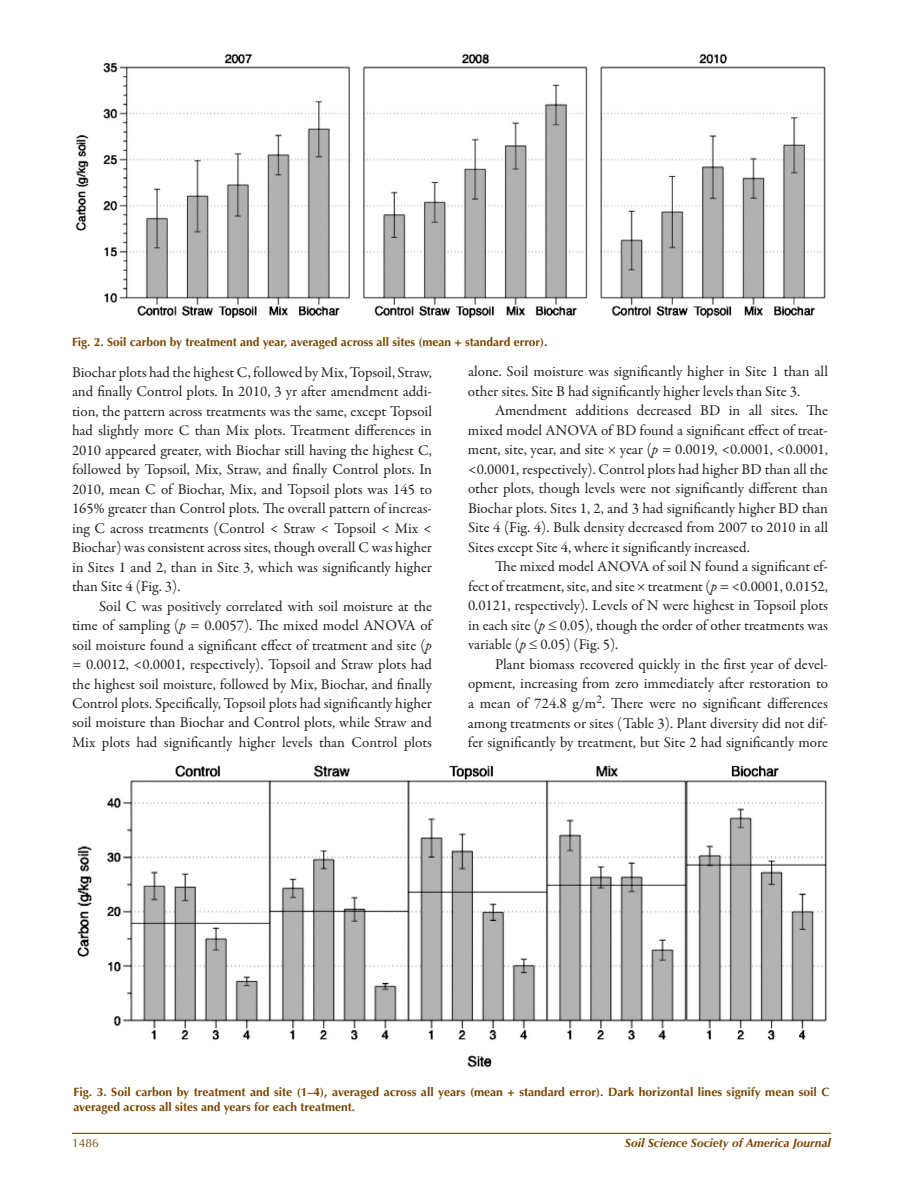
<style>
.page{position:relative;width:918px;height:1188px;background:#fff}
.page>*{position:absolute;margin:0;border:0;box-sizing:border-box;transform-origin:0 0}
.t1{font:15px/19.5px "Garamond Premr Pro";color:#231f20;text-align:justify}
.t2{font:700 12px/15px "Optima LT Std";color:#794500}
.t3{font:italic 700 12px "Optima LT Std";color:#794500}
.t4{font:12px "Optima LT Std";color:#794500}
.s1{font-style:italic}
</style>
<div class="page">
<hr style="left:72px;top:1133px;width:759px;height:1px;background:#794500">
<img style="left:75px;top:54px;width:751px;height:264px">
<img style="left:77px;top:765px;width:750px;height:303px">
<p class="t2" style="left:72px;top:335px;width:477px">Fig. 2. Soil carbon by treatment and year, averaged across all sites (mean + standard error).</p>
<p class="t1" style="left:72px;top:363px;width:362px">Biochar plots had the highest C, followed by Mix, Topsoil, Straw, and finally Control plots. In 2010, 3 yr after amendment addi&shy;tion, the pattern across treatments was the same, except Topsoil had slightly more C than Mix plots. Treatment differences in 2010 appeared greater, with Biochar still having the highest C, followed by Topsoil, Mix, Straw, and finally Control plots. In 2010, mean C of Biochar, Mix, and Topsoil plots was 145 to 165% greater than Control plots. The overall pattern of increas&shy;ing C across treatments (Control &lt; Straw &lt; Topsoil &lt; Mix &lt; Biochar) was consistent across sites, though overall C was higher in Sites 1 and 2, than in Site 3, which was significantly higher than Site 4 (Fig. 3).</p>
<p class="t1" style="left:72px;top:597px;width:362px;text-indent:27px">Soil C was positively correlated with soil moisture at the time of sampling (<span class="s1">p</span> = 0.0057). The mixed model ANOVA of soil moisture found a significant effect of treatment and site (<span class="s1">p </span>= 0.0012, &lt;0.0001, respectively). Topsoil and Straw plots had the highest soil moisture, followed by Mix, Biochar, and finally Control plots. Specifically, Topsoil plots had significantly higher soil moisture than Biochar and Control plots, while Straw and Mix plots had significantly higher levels than Control plots</p>
<p class="t1" style="left:468px;top:363px;width:362px">alone. Soil moisture was significantly higher in Site 1 than all other sites. Site B had significantly higher levels than Site 3.</p>
<p class="t1" style="left:468px;top:402px;width:362px;text-indent:27px">Amendment additions decreased BD in all sites. The mixed model ANOVA of BD found a significant effect of treat&shy;ment, site, year, and site year (<span class="s1">p</span> = 0.0019, &lt;0.0001, &lt;0.0001, &lt;0.0001, respectively). Control plots had higher BD than all the other plots, though levels were not significantly different than Biochar plots. Sites 1, 2, and 3 had significantly higher BD than Site 4 (Fig. 4). Bulk density decreased from 2007 to 2010 in all Sites except Site 4, where it significantly increased.</p>
<p class="t1" style="left:468px;top:558px;width:362px;text-indent:27px">The mixed model ANOVA of soil N found a significant ef&shy;fect of treatment, site, and site treatment (<span class="s1">p</span> = &lt;0.0001, 0.0152, 0.0121, respectively). Levels of N were highest in Topsoil plots in each site (<span class="s1">p</span> ≤ 0.05), though the order of other treatments was variable (<span class="s1">p</span> ≤ 0.05) (Fig. 5).</p>
<p class="t1" style="left:468px;top:655px;width:362px;text-indent:27px">Plant biomass recovered quickly in the first year of devel&shy;opment, increasing from zero immediately after restoration to a mean of 724.8 g/m<sup>2</sup>. There were no significant differences among treatments or sites (Table 3). Plant diversity did not dif&shy;fer significantly by treatment, but Site 2 had significantly more</p>
<p class="t2" style="left:74px;top:1085px;width:757px">Fig. 3. Soil carbon by treatment and site (1–4), averaged across all years (mean + standard error). Dark horizontal lines signify mean soil C averaged across all sites and years for each treatment.</p>
<p class="t4" style="left:72px;top:1137px;width:28px">1486</p>
<p class="t3" style="left:625px;top:1137px;width:208px">Soil Science Society of America Journal</p>
</div>
